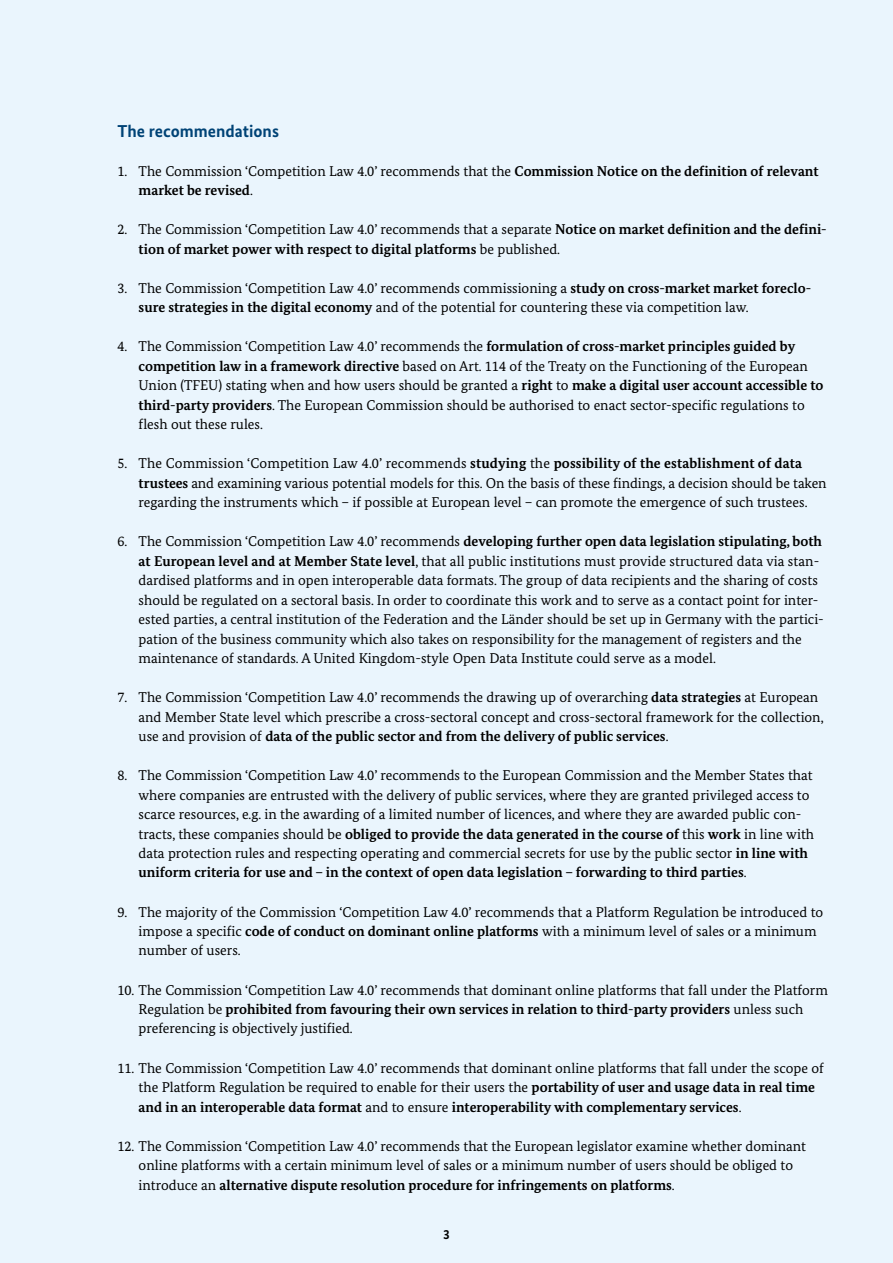
<style>
.page{position:relative;width:893px;height:1263px;background:#eaf5fd}
.page>*{position:absolute;margin:0;border:0;box-sizing:border-box;transform-origin:0 0}
.t1{font:700 17.25px "Bundes Sans";color:#004376}
.t2{font:14.25px/19.5px "Bundes Serif";color:#000}
.t3{font:700 14.25px/19.5px "Bundes Serif";color:#000}
.t4{font:700 13.5px "Bundes Sans";color:#000}
.s1{font-weight:400}
.s2{font-weight:700}
</style>
<div class="page">
<p class="t1" style="left:117px;top:120px;width:163px">The recommendations</p>
<p class="t3" style="left:139px;top:161px;width:681px;text-indent:-21px"><span class="s1">1. The Commission ‘Competition Law 4.0’ recommends that the</span> Commission Notice on the definition of relevant market be revised<span class="s1">.</span></p>
<p class="t3" style="left:139px;top:219px;width:689px;text-indent:-21px"><span class="s1">2. The Commission ‘Competition Law 4.0’ recommends that a separate</span> Notice on market definition and the defini&shy;tion of market power with respect to digital platforms <span class="s1">be published.</span></p>
<p class="t2" style="left:139px;top:278px;width:674px;text-indent:-21px">3. The Commission ‘Competition Law 4.0’ recommends commissioning a <span class="s2">study on cross-market market foreclo&shy;sure strategies in the digital economy</span> and of the potential for countering these via competition law.</p>
<p class="t2" style="left:139px;top:336px;width:686px;text-indent:-21px">4. The Commission ‘Competition Law 4.0’ recommends the <span class="s2">formulation of cross-market principles guided by competition law in a framework directive</span> based on Art. 114 of the Treaty on the Functioning of the European Union (TFEU) stating when and how users should be granted a <span class="s2">right</span> to <span class="s2">make a digital user account accessible to third-party providers</span>. The European Commission should be authorised to enact sector-specific regulations to flesh out these rules.</p>
<p class="t2" style="left:139px;top:453px;width:689px;text-indent:-21px">5. The Commission ‘Competition Law 4.0’ recommends <span class="s2">studying</span> the <span class="s2">possibility of the establishment of data trustees</span> and examining various potential models for this. On the basis of these findings, a decision should be taken regarding the instruments which – if possible at European level – can promote the emergence of such trustees.</p>
<p class="t2" style="left:139px;top:531px;width:686px;text-indent:-21px">6. The Commission ‘Competition Law 4.0’ recommends <span class="s2">developing further open data legislation stipulating, both at European level and at Member State level</span>, that all public institutions must provide structured data via stan&shy;dardised platforms and in open interoperable data formats. The group of data recipients and the sharing of costs should be regulated on a sectoral basis. In order to coordinate this work and to serve as a contact point for inter&shy;ested parties, a central institution of the Federation and the Länder should be set up in Germany with the partici&shy;pation of the business community which also takes on responsibility for the management of registers and the maintenance of standards. A United Kingdom-style Open Data Institute could serve as a model.</p>
<p class="t2" style="left:139px;top:687px;width:686px;text-indent:-21px">7. The Commission ‘Competition Law 4.0’ recommends the drawing up of overarching <span class="s2">data strategies</span> at European and Member State level which prescribe a cross-sectoral concept and cross-sectoral framework for the collection, use and provision of <span class="s2">data of the public sector and from the delivery of public services</span>.</p>
<p class="t2" style="left:139px;top:765px;width:677px;text-indent:-21px">8. The Commission ‘Competition Law 4.0’ recommends to the European Commission and the Member States that where companies are entrusted with the delivery of public services, where they are granted privileged access to scarce resources, e.g. in the awarding of a limited number of licences, and where they are awarded public con&shy;tracts, these companies should be <span class="s2">obliged to provide the data generated in the course of</span> this <span class="s2">work</span> in line with data protection rules and respecting operating and commercial secrets for use by the public sector <span class="s2">in line with uniform criteria for use and – in the context of open data legislation – forwarding to third parties</span>.</p>
<p class="t2" style="left:139px;top:902px;width:686px;text-indent:-21px">9. The majority of the Commission ‘Competition Law 4.0’ recommends that a Platform Regulation be introduced to impose a specific <span class="s2">code of conduct on dominant online platforms</span> with a minimum level of sales or a minimum number of users.</p>
<p class="t2" style="left:139px;top:980px;width:691px;text-indent:-21px">10. The Commission ‘Competition Law 4.0’ recommends that dominant online platforms that fall under the Platform<br>Regulation be <span class="s2">prohibited from favouring their own services in relation to third-party providers</span> unless such preferencing is objectively justified.</p>
<p class="t2" style="left:139px;top:1058px;width:687px;text-indent:-21px">11. The Commission ‘Competition Law 4.0’ recommends that dominant online platforms that fall under the scope of the Platform Regulation be required to enable for their users the <span class="s2">portability of user and usage data in real time and in an interoperable data format</span> and to ensure <span class="s2">interoperability with complementary services</span>.</p>
<p class="t2" style="left:139px;top:1136px;width:669px;text-indent:-21px">12. The Commission ‘Competition Law 4.0’ recommends that the European legislator examine whether dominant online platforms with a certain minimum level of sales or a minimum number of users should be obliged to introduce an <span class="s2">alternative dispute resolution procedure for infringements on platforms</span>.</p>
<p class="t4" style="left:443px;top:1226px;width:8px">3</p>
</div>
